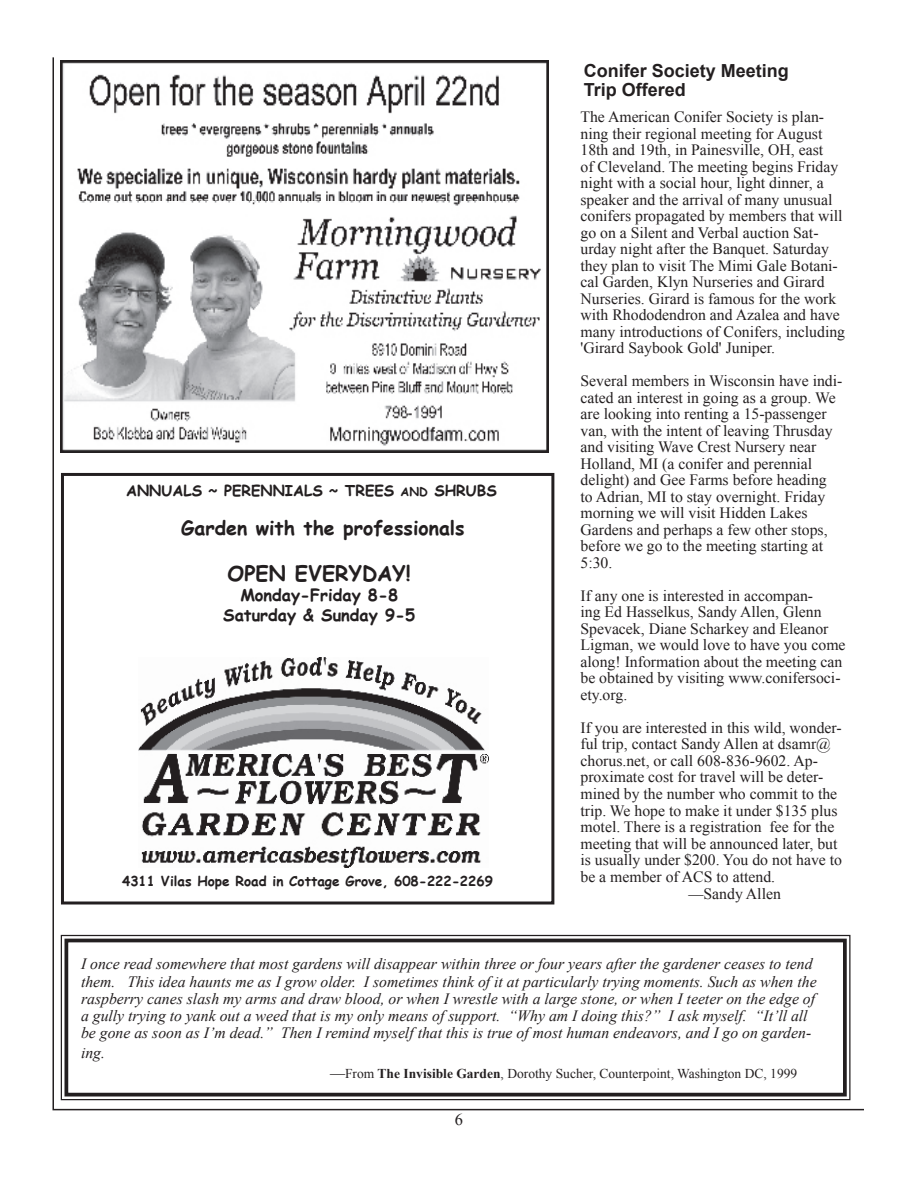
<style>
.page{position:relative;width:918px;height:1188px;background:#fff}
.page>*{position:absolute;margin:0;border:0;box-sizing:border-box;transform-origin:0 0}
.t1{font:700 21px "Comic Sans MS";color:#231f20}
.t2{font:700 19.5px "Comic Sans MS";color:#231f20}
.t3{font:700 18px/18.8px "Arial";color:#231f20}
.t4{font:700 16.5px/19.8px "Comic Sans MS";color:#231f20;text-align:center}
.t5{font:16.5px "Times New Roman";color:#231f20}
.t6{font:15.75px/16.5px "Times New Roman";color:#231f20}
.t7{font:italic 15.75px/17.2px "Times New Roman";color:#231f20}
.t8{font:700 15px "Comic Sans MS";color:#231f20}
.t9{font:13.5px "Times New Roman";color:#231f20}
.t10{font:700 13.5px "Comic Sans MS";color:#231f20}
.s1{font-size:12px}
.s2{font-size:15px}
.s3{font-style:italic;color:#fff}
.s4{font-weight:700}
</style>
<div class="page">
<img style="left:60px;top:61px;width:489px;height:391px">
<svg style="left:60px;top:934px;width:791px;height:167px"></svg>
<div style="left:64px;top:939px;width:783px;height:157px;border:4px solid #231f20"></div>
<hr style="left:52px;top:57px;width:2px;height:1053px;background:#231f20">
<hr style="left:54px;top:1109px;width:810px;height:1px;background:#231f20">
<div style="left:61px;top:473px;width:493px;height:431px;border:3px solid #231f20"></div>
<img style="left:139px;top:657px;width:349px;height:211px">
<p class="t8" style="left:126px;top:480px;width:372px">ANNUALS ~ PERENNIALS ~ TREES <span class="s1">AND</span> SHRUBS</p>
<p class="t2" style="left:181px;top:513px;width:285px">Garden with the professionals</p>
<h1 class="t1" style="left:228px;top:558px;width:185px">OPEN EVERYDAY!</h1>
<p class="t4" style="left:223px;top:584px;width:193px">Monday-Friday 8-8<br>Saturday &amp; Sunday 9-5</p>
<p class="t10" style="left:122px;top:871px;width:372px">4311 Vilas Hope Road in Cottage Grove, 608-222-2269</p>
<p class="t3" style="left:584px;top:62px;width:207px">Conifer Society Meeting<br>Trip Offered</p>
<p class="t6" style="left:580px;top:109px;width:266px">The American Conifer Society is plan&shy;ning their regional meeting for August 18th and 19th, in Painesville, OH, east<br>of Cleveland. The meeting begins Friday night with a social hour, light dinner, a speaker and the arrival of many unusual conifers propagated by members that will go on a Silent and Verbal auction Sat&shy;urday night after the Banquet. Saturday they plan to visit The Mimi Gale Botani&shy;cal Garden, Klyn Nurseries and Girard Nurseries. Girard is famous for the work with Rhododendron and Azalea and have many introductions of Conifers, including 'Girard Saybook Gold' Juniper.</p>
<p class="t6" style="left:580px;top:373px;width:263px">Several members in Wisconsin have indi&shy;cated an interest in going as a group. We are looking into renting a 15-passenger van, with the intent of leaving Thrusday and visiting Wave Crest Nursery near Holland, MI (a conifer and perennial delight) and Gee Farms before heading to Adrian, MI to stay overnight. Friday morning we will visit Hidden Lakes Gardens and perhaps a few other stops, before we go to the meeting starting at 5:30.</p>
<p class="t6" style="left:580px;top:587px;width:267px">If any one is interested in accompan-<br>ing Ed Hasselkus, Sandy Allen, Glenn Spevacek, Diane Scharkey and Eleanor Ligman, we would love to have you come along! Information about the meeting can be obtained by visiting www.conifersoci&shy;ety.org.</p>
<p class="t6" style="left:580px;top:719px;width:263px">If you are interested in this wild, wonder-</p>
<p class="t6" style="left:580px;top:736px;width:252px">ful trip, contact Sandy Allen at dsamr@</p>
<p class="t6" style="left:580px;top:752px;width:239px">chorus.net, or call 608-836-9602. Ap-</p>
<p class="t6" style="left:580px;top:769px;width:244px">proximate cost for travel will be deter-</p>
<p class="t6" style="left:580px;top:785px;width:258px">mined by the number who commit to the</p>
<p class="t6" style="left:580px;top:802px;width:258px">trip. We hope to make it under $135 plus</p>
<p class="t6" style="left:580px;top:818px;width:255px">motel. There is a registration fee for the</p>
<p class="t6" style="left:580px;top:835px;width:258px">meeting that will be announced later, but</p>
<p class="t6" style="left:580px;top:851px;width:263px">is usually under $200. You do not have to</p>
<p class="t6" style="left:580px;top:868px;width:196px">be a member of ACS to attend.</p>
<p class="t6" style="left:688px;top:886px;width:147px"><span class="s2">—</span>Sandy Allen<span class="s3">andy Al-</span></p>
<p class="t7" style="left:81px;top:955px;width:737px">I once read somewhere that most gardens will disappear within three or four years after the gardener ceases to tend them. This idea haunts me as I grow older. I sometimes think of it at particularly trying moments. Such as when the raspberry canes slash my arms and draw blood, or when I wrestle with a large stone, or when I teeter on the edge of a gully trying to yank out a weed that is my only means of support. “Why am I doing this?” I ask myself. “It’ll all be gone as soon as I’m dead.” Then I remind myself that this is true of most human endeavors, and I go on garden-</p>
<p class="t7" style="left:81px;top:1044px;width:26px">ing.</p>
<p class="t9" style="left:330px;top:1064px;width:469px"><span class="s2">—</span>From <span class="s4">The Invisible Garden</span>, Dorothy Sucher, Counterpoint, Washington DC, 1999</p>
<p class="t5" style="left:455px;top:1109px;width:10px">6</p>
</div>
